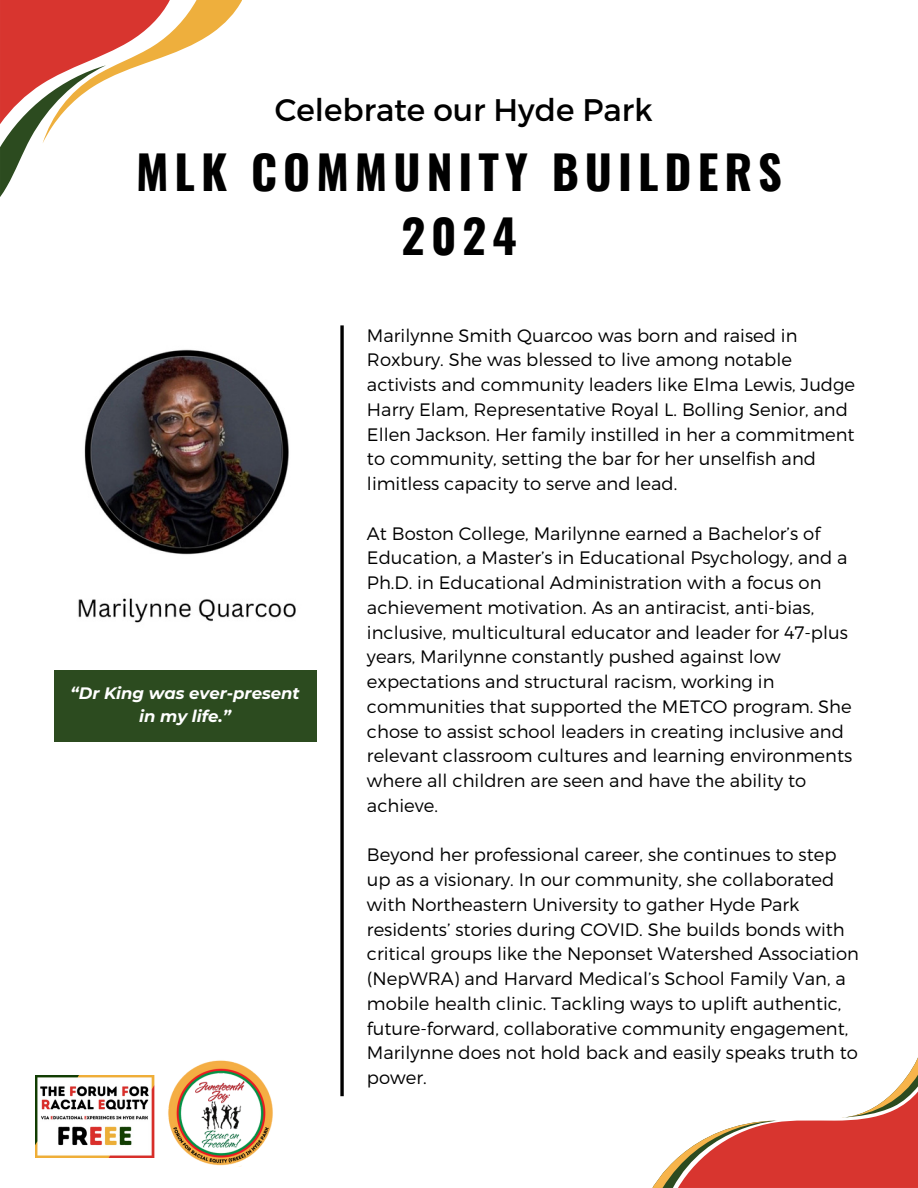
<style>
.page{position:relative;width:918px;height:1188px;background:#fff}
.page>*{position:absolute;margin:0;border:0;box-sizing:border-box;transform-origin:0 0}
.t1{font:700 46.2px/64.1px "Oswald";letter-spacing:.13em;color:#000;text-align:center}
.t2{font:31.2px "Montserrat";color:#000}
.t3{font:300 18px/24.8px "Montserrat";color:#000}
.t4{font:italic 700 16.5px/23.7px "Montserrat";color:#fff;text-align:center}
</style>
<div class="page">
<img style="left:78px;top:349px;width:218px;height:274px">
<svg style="left:340px;top:325px;width:4px;height:771px;background:#272727"></svg>
<svg style="left:0;top:0;width:242px;height:197px"></svg>
<svg style="left:653px;top:1057px;width:265px;height:131px"></svg>
<img style="left:35px;top:1076px;width:120px;height:82px">
<img style="left:168px;top:1060px;width:105px;height:107px">
<div style="left:54px;top:670px;width:262px;height:71px;background:#2c4b1f"></div>
<p class="t2" style="left:275px;top:90px;width:379px">Celebrate our Hyde Park</p>
<p class="t1" style="left:136px;top:139px;width:647px">MLK COMMUNITY BUILDERS<br>2024</p>
<p class="t4" style="left:71px;top:681px;width:231px">“Dr King was ever-present in my life.”</p>
<h2 class="t3" style="left:367px;top:322px;width:490px">Marilynne Smith Quarcoo was born and raised in Roxbury. She was blessed to live among notable activists and community leaders like Elma Lewis, Judge Harry Elam, Representative Royal L. Bolling Senior, and Ellen Jackson. Her family instilled in her a commitment to community, setting the bar for her unselfish and limitless capacity to serve and lead.</h2>
<h1 class="t3" style="left:367px;top:520px;width:487px">At Boston College, Marilynne earned a Bachelor’s of Education, a Master’s in Educational Psychology, and a Ph.D. in Educational Administration with a focus on achievement motivation. As an antiracist, anti-bias, inclusive, multicultural educator and leader for 47-plus years, Marilynne constantly pushed against low expectations and structural racism, working in communities that supported the METCO program. She chose to assist school leaders in creating inclusive and relevant classroom cultures and learning environments where all children are seen and have the ability to achieve.</h1>
<p class="t3" style="left:367px;top:842px;width:493px">Beyond her professional career, she continues to step up as a visionary. In our community, she collaborated with Northeastern University to gather Hyde Park residents’ stories during COVID. She builds bonds with critical groups like the Neponset Watershed Association (NepWRA) and Harvard Medical’s School Family Van, a mobile health clinic. Tackling ways to uplift authentic, future-forward, collaborative community engagement, Marilynne does not hold back and easily speaks truth to</p>
<h3 class="t3" style="left:367px;top:1064px;width:61px">power.</h3>
</div>
